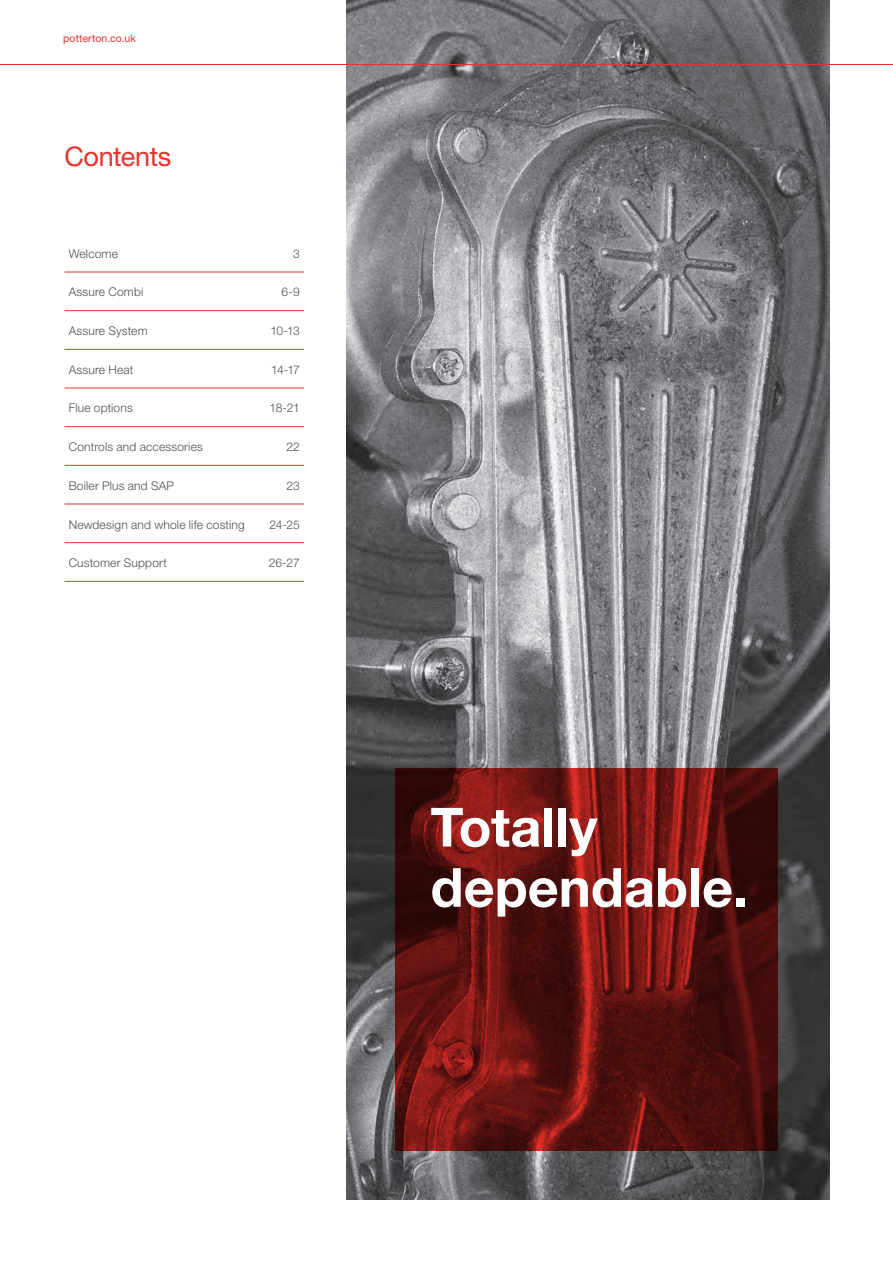
<style>
.page{position:relative;width:893px;height:1263px;background:#fff}
.page>*{position:absolute;margin:0;border:0;box-sizing:border-box;transform-origin:0 0}
.t1{font:700 54px/60.3px "Helvetica Neue LT Std";color:#fff}
.t2{font:27px "Helvetica Neue LT Std";letter-spacing:-.015em;color:#ed312a}
.t3{font:300 12px "Helvetica Neue LT Std";letter-spacing:.015em;color:#4c5056}
.t4{font:10.5px "Helvetica Neue LT Std";letter-spacing:.01em;color:#ed312a}
</style>
<div class="page">
<img style="left:347px;top:0;width:482px;height:1199px">
<hr style="left:64px;top:272px;width:240px;height:1px;background:#ed312a">
<hr style="left:64px;top:310px;width:240px;height:1px;background:#ed312a">
<hr style="left:64px;top:349px;width:240px;height:1px;background:#ed312a">
<hr style="left:64px;top:388px;width:240px;height:1px;background:#ed312a">
<hr style="left:64px;top:426px;width:240px;height:1px;background:#ed312a">
<hr style="left:64px;top:465px;width:240px;height:1px;background:#ed312a">
<hr style="left:64px;top:504px;width:240px;height:1px;background:#ed312a">
<hr style="left:64px;top:542px;width:240px;height:1px;background:#ed312a">
<hr style="left:64px;top:581px;width:240px;height:1px;background:#ed312a">
<svg style="left:395px;top:768px;width:383px;height:382px;background:#611311"></svg>
<hr style="left:0;top:64px;width:893px;height:1px;background:#ed312a">
<p class="t4" style="left:63px;top:32px;width:74px">potterton.co.uk</p>
<h2 class="t2" style="left:64px;top:141px;width:108px">Contents</h2>
<p class="t3" style="left:69px;top:246px;width:51px">Welcome</p>
<p class="t3" style="left:293px;top:246px;width:8px">3</p>
<p class="t3" style="left:69px;top:285px;width:76px">Assure Combi</p>
<p class="t3" style="left:282px;top:285px;width:20px">6-9</p>
<p class="t3" style="left:69px;top:324px;width:80px">Assure System</p>
<p class="t3" style="left:270px;top:324px;width:31px">10-13</p>
<p class="t3" style="left:69px;top:362px;width:66px">Assure Heat</p>
<p class="t3" style="left:271px;top:362px;width:30px">14-17</p>
<p class="t3" style="left:69px;top:401px;width:66px">Flue options</p>
<p class="t3" style="left:270px;top:401px;width:32px">18-21</p>
<p class="t3" style="left:69px;top:440px;width:136px">Controls and accessories</p>
<p class="t3" style="left:286px;top:440px;width:15px">22</p>
<p class="t3" style="left:69px;top:478px;width:107px">Boiler Plus and SAP</p>
<p class="t3" style="left:286px;top:478px;width:15px">23</p>
<p class="t3" style="left:69px;top:517px;width:178px">Newdesign and whole life costing</p>
<p class="t3" style="left:270px;top:517px;width:32px">24-25</p>
<p class="t3" style="left:69px;top:555px;width:100px">Customer Support</p>
<p class="t3" style="left:269px;top:555px;width:32px">26-27</p>
<h1 class="t1" style="left:430px;top:796px;width:318px">Totally dependable.</h1>
</div>
